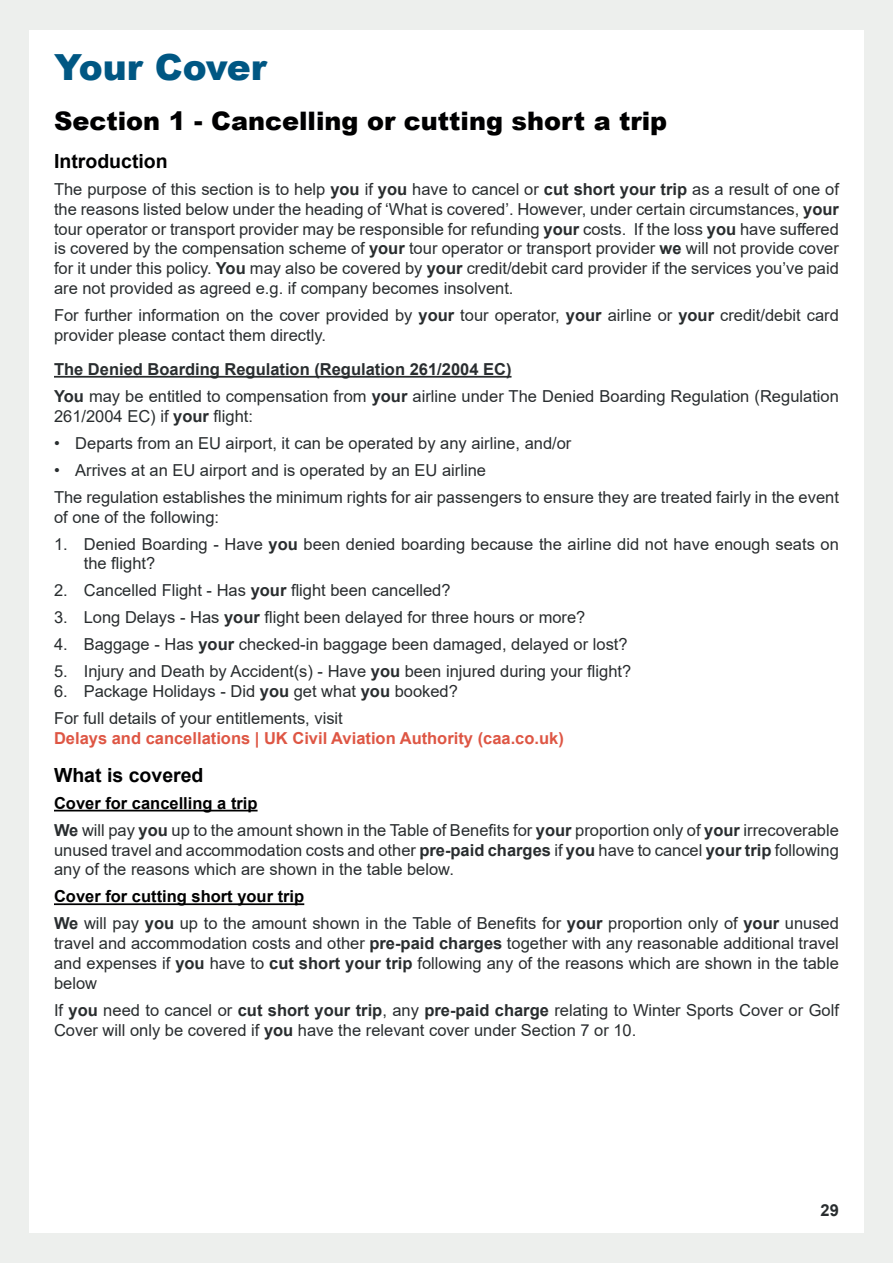
<style>
.page{position:relative;width:893px;height:1263px;background:#fff}
.page>*{position:absolute;margin:0;border:0;box-sizing:border-box;transform-origin:0 0}
.Heading{font:900 36px "Arial";color:#005783}
.Section_heading{font:900 25.5px "Arial";color:#000001}
.Subheading{font:700 19.5px "Arial";color:#000001}
.t1{font:16.5px/19.8px "Arial";color:#292d2f}
.t2{font:700 16.5px "Arial";color:#de5644}
.t3{font:700 16.5px "Arial";color:#292d2f}
.t4{font:700 16.5px "Arial";color:#000001}
.s1{font-weight:700}
</style>
<div class="page">
<div style="left:865px;top:0;width:28px;height:1263px;background:#edefed"></div>
<div style="left:0;top:0;width:28px;height:1263px;background:#edefed"></div>
<div style="left:0;top:1233px;width:893px;height:30px;background:#edefed"></div>
<div style="left:0;top:0;width:893px;height:30px;background:#edefed"></div>
<hr style="left:54px;top:376px;width:457px;height:2px;background:#292d2f">
<hr style="left:54px;top:810px;width:204px;height:1px;background:#000001">
<hr style="left:54px;top:903px;width:250px;height:2px;background:#000001">
<p class="Heading" style="left:54px;top:41px;width:214px">Your Cover</p>
<p class="Section_heading" style="left:54px;top:103px;width:615px">Section 1 - Cancelling or cutting short a trip</p>
<p class="Subheading" style="left:54px;top:147px;width:115px">Introduction</p>
<p class="t1" style="left:54px;top:179px;width:786px;text-align:justify">The purpose of this section is to help <span class="s1">you</span> if <span class="s1">you</span> have to cancel or <span class="s1">cut short your trip</span> as a result of one of the reasons listed below under the heading of ‘What is covered’. However, under certain circumstances, <span class="s1">your </span>tour operator or transport provider may be responsible for refunding <span class="s1">your</span> costs. If the loss <span class="s1">you</span> have suffered is covered by the compensation scheme of <span class="s1">your</span> tour operator or transport provider <span class="s1">we</span> will not provide cover for it under this policy. <span class="s1">You</span> may also be covered by <span class="s1">your</span> credit/debit card provider if the services you’ve paid are not provided as agreed e.g. if company becomes insolvent.</p>
<p class="t1" style="left:54px;top:305px;width:786px">For further information on the cover provided by <span class="s1">your</span> tour operator, <span class="s1">your</span> airline or <span class="s1">your</span> credit/debit card provider please contact them directly.</p>
<p class="t3" style="left:54px;top:358px;width:459px">The Denied Boarding Regulation (Regulation 261/2004 EC)</p>
<p class="t1" style="left:54px;top:386px;width:786px"><span class="s1">You</span> may be entitled to compensation from <span class="s1">your</span> airline under The Denied Boarding Regulation (Regulation<br>261/2004 EC) if <span class="s1">your</span> flight:</p>
<p class="t1" style="left:54px;top:433px;width:519px">• Departs from an EU airport, it can be operated by any airline, and/or</p>
<p class="t1" style="left:54px;top:460px;width:434px">• Arrives at an EU airport and is operated by an EU airline</p>
<p class="t1" style="left:54px;top:487px;width:786px">The regulation establishes the minimum rights for air passengers to ensure they are treated fairly in the event of one of the following:</p>
<p class="t1" style="left:84px;top:534px;width:757px;text-indent:-30px">1. Denied Boarding - Have <span class="s1">you</span> been denied boarding because the airline did not have enough seats on the flight?</p>
<p class="t1" style="left:54px;top:581px;width:398px">2. Cancelled Flight - Has <span class="s1">your</span> flight been cancelled?</p>
<p class="t1" style="left:54px;top:608px;width:533px">3. Long Delays - Has <span class="s1">your</span> flight been delayed for three hours or more?</p>
<p class="t1" style="left:54px;top:635px;width:575px">4. Baggage - Has <span class="s1">your</span> checked-in baggage been damaged, delayed or lost?</p>
<p class="t1" style="left:54px;top:662px;width:579px">5. Injury and Death by Accident(s) - Have <span class="s1">you</span> been injured during your flight?</p>
<p class="t1" style="left:54px;top:681px;width:405px">6. Package Holidays - Did <span class="s1">you</span> get what <span class="s1">you</span> booked?</p>
<p class="t1" style="left:54px;top:708px;width:290px">For full details of your entitlements, visit</p>
<p class="t2" style="left:54px;top:727px;width:511px">Delays and cancellations | UK Civil Aviation Authority (caa.co.uk)</p>
<p class="Subheading" style="left:54px;top:761px;width:151px">What is covered</p>
<p class="t4" style="left:54px;top:791px;width:205px">Cover for cancelling a trip</p>
<p class="t1" style="left:54px;top:820px;width:786px;text-align:justify"><span class="s1">We</span> will pay <span class="s1">you</span> up to the amount shown in the Table of Benefits for <span class="s1">your</span> proportion only of <span class="s1">your</span> irrecoverable unused travel and accommodation costs and other <span class="s1">pre-paid charges</span> if <span class="s1">you</span> have to cancel <span class="s1">your trip</span> following any of the reasons which are shown in the table below.</p>
<p class="t4" style="left:54px;top:885px;width:252px">Cover for cutting short your trip</p>
<p class="t1" style="left:54px;top:914px;width:786px;text-align:justify"><span class="s1">We</span> will pay <span class="s1">you</span> up to the amount shown in the Table of Benefits for <span class="s1">your</span> proportion only of <span class="s1">your</span> unused travel and accommodation costs and other <span class="s1">pre-paid charges</span> together with any reasonable additional travel and expenses if <span class="s1">you</span> have to <span class="s1">cut short your trip</span> following any of the reasons which are shown in the table below</p>
<p class="t1" style="left:54px;top:1000px;width:786px">If <span class="s1">you</span> need to cancel or <span class="s1">cut short your trip</span>, any <span class="s1">pre-paid charge</span> relating to Winter Sports Cover or Golf<br>Cover will only be covered if <span class="s1">you</span> have the relevant cover under Section 7 or 10.</p>
<p class="t3" style="left:821px;top:1198px;width:20px">29</p>
</div>
